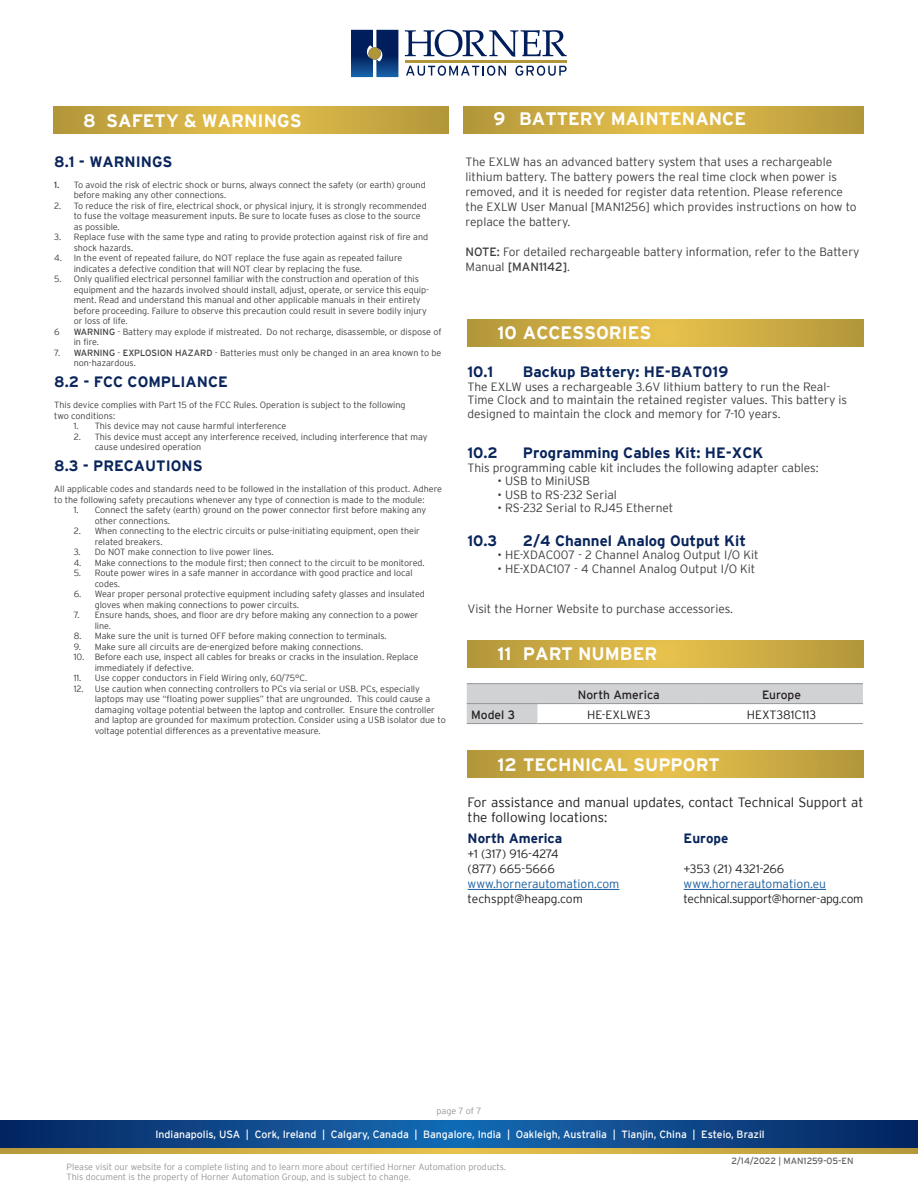
<style>
.page{position:relative;width:918px;height:1188px;background:#fff}
.page>*{position:absolute;margin:0;border:0;box-sizing:border-box;transform-origin:0 0}
.t1{font:700 18px "Interstate";color:#fff}
.t2{font:700 15px "Interstate";color:#09255b}
.t3{font:300 13.5px/15px "Interstate";color:#231f20}
.t4{font:700 13.5px "Interstate";color:#09255b}
.t5{font:300 12px/15px "Interstate";color:#3e3e3f}
.t6{font:300 12px "Interstate";letter-spacing:-.01em;color:#231f20}
.t7{font:300 12px "Interstate";color:#175d9e}
.t8{font:12px "Interstate";color:#231f20}
.t9{font:10.5px "Interstate";color:#fff}
.t10{font:300 9px/10.5px "Interstate";color:#3e3e3f}
.t11{font:300 9px/10.8px "Interstate";color:#939598}
.t12{font:9px "Interstate";color:#636366}
.s1{font-weight:400}
</style>
<div class="page">
<svg style="left:0;top:1120px;width:918px;height:29px;background:#144b87"></svg>
<svg style="left:0;top:1149px;width:918px;height:4px;background:#cead44"></svg>
<svg style="left:405px;top:30px;width:162px;height:27px"></svg>
<hr style="left:405px;top:60px;width:162px;height:3px;background:#b19539">
<svg style="left:351px;top:30px;width:47px;height:47px;background:#183e78"></svg>
<div style="left:368px;top:47px;width:13px;height:13px;background:#b19539;border-radius:50%"></div>
<svg style="left:406px;top:66px;width:100px;height:10px"></svg>
<svg style="left:515px;top:66px;width:52px;height:10px"></svg>
<svg style="left:53px;top:107px;width:396px;height:27px;background:#ccab43"></svg>
<svg style="left:467px;top:640px;width:396px;height:27px;background:#cdac43"></svg>
<svg style="left:467px;top:684px;width:396px;height:39px"></svg>
<hr style="left:467px;top:683px;width:70px;height:1px;background:#939598">
<hr style="left:537px;top:683px;width:163px;height:1px;background:#939598">
<hr style="left:700px;top:683px;width:163px;height:1px;background:#939598">
<hr style="left:467px;top:703px;width:70px;height:1px;background:#939598">
<hr style="left:537px;top:703px;width:163px;height:1px;background:#939598">
<hr style="left:700px;top:703px;width:163px;height:1px;background:#939598">
<hr style="left:467px;top:723px;width:70px;height:1px;background:#939598">
<hr style="left:537px;top:723px;width:163px;height:1px;background:#939598">
<hr style="left:700px;top:723px;width:163px;height:1px;background:#939598">
<svg style="left:464px;top:107px;width:400px;height:27px;background:#cdac43"></svg>
<svg style="left:467px;top:319px;width:396px;height:27px;background:#cdab43"></svg>
<svg style="left:468px;top:751px;width:396px;height:27px;background:#cdac43"></svg>
<hr style="left:468px;top:889px;width:151px;height:1px;background:#175d9e">
<hr style="left:684px;top:889px;width:142px;height:1px;background:#175d9e">
<p class="t1" style="left:83px;top:110px;width:220px">8 SAFETY &amp; WARNINGS</p>
<p class="t2" style="left:54px;top:153px;width:120px">8.1 - WARNINGS</p>
<p class="t10" style="left:74px;top:179px;width:354px;text-indent:-20px"><span class="s1">1.</span> To avoid the risk of electric shock or burns, always connect the safety (or earth) ground before making any other connections.</p>
<p class="t10" style="left:74px;top:200px;width:355px;text-indent:-20px">2. To reduce the risk of fire, electrical shock, or physical injury, it is strongly recommended to fuse the voltage measurement inputs. Be sure to locate fuses as close to the source as possible.</p>
<p class="t10" style="left:74px;top:232px;width:356px;text-indent:-20px">3. Replace fuse with the same type and rating to provide protection against risk of fire and shock hazards.</p>
<p class="t10" style="left:74px;top:253px;width:330px;text-indent:-20px">4. In the event of repeated failure, do NOT replace the fuse again as repeated failure indicates a defective condition that will NOT clear by replacing the fuse.</p>
<p class="t10" style="left:74px;top:274px;width:357px;text-indent:-20px">5. Only qualified electrical personnel familiar with the construction and operation of this equipment and the hazards involved should install, adjust, operate, or service this equip-</p>
<p class="t10" style="left:74px;top:295px;width:355px">ment. Read and understand this manual and other applicable manuals in their entirety before proceeding. Failure to observe this precaution could result in severe bodily injury or loss of life.</p>
<p class="t10" style="left:54px;top:326px;width:7px">6</p>
<p class="t10" style="left:74px;top:326px;width:369px"><span class="s1">WARNING</span> - Battery may explode if mistreated. Do not recharge, disassemble, or dispose of in fire.</p>
<p class="t10" style="left:74px;top:347px;width:369px;text-indent:-20px">7. <span class="s1">WARNING</span> - <span class="s1">EXPLOSION HAZARD</span> - Batteries must only be changed in an area known to be non-hazardous.</p>
<p class="t2" style="left:54px;top:374px;width:175px">8.2 - FCC COMPLIANCE</p>
<p class="t10" style="left:54px;top:400px;width:353px">This device complies with Part 15 of the FCC Rules. Operation is subject to the following two conditions:</p>
<p class="t10" style="left:74px;top:421px;width:214px">1. This device may not cause harmful interference</p>
<p class="t10" style="left:95px;top:431px;width:334px;text-indent:-21px">2. This device must accept any interference received, including interference that may cause undesired operation</p>
<p class="t2" style="left:54px;top:458px;width:150px">8.3 - PRECAUTIONS</p>
<p class="t10" style="left:54px;top:484px;width:389px">All applicable codes and standards need to be followed in the installation of this product. Adhere to the following safety precautions whenever any type of connection is made to the module:</p>
<p class="t10" style="left:95px;top:505px;width:333px;text-indent:-21px">1. Connect the safety (earth) ground on the power connector first before making any other connections.</p>
<p class="t10" style="left:95px;top:526px;width:327px;text-indent:-21px">2. When connecting to the electric circuits or pulse-initiating equipment, open their related breakers.</p>
<p class="t10" style="left:74px;top:547px;width:202px">3. Do NOT make connection to live power lines.</p>
<p class="t10" style="left:74px;top:557px;width:353px">4. Make connections to the module first; then connect to the circuit to be monitored.</p>
<p class="t10" style="left:95px;top:568px;width:319px;text-indent:-21px">5. Route power wires in a safe manner in accordance with good practice and local codes.</p>
<p class="t10" style="left:95px;top:589px;width:332px;text-indent:-21px">6. Wear proper personal protective equipment including safety glasses and insulated gloves when making connections to power circuits.</p>
<p class="t10" style="left:95px;top:610px;width:325px;text-indent:-21px">7. Ensure hands, shoes, and floor are dry before making any connection to a power line.</p>
<p class="t10" style="left:74px;top:631px;width:314px">8. Make sure the unit is turned OFF before making connection to terminals.</p>
<p class="t10" style="left:74px;top:641px;width:291px">9. Make sure all circuits are de-energized before making connections.</p>
<p class="t10" style="left:95px;top:652px;width:325px;text-indent:-21px">10. Before each use, inspect all cables for breaks or cracks in the insulation. Replace immediately if defective.</p>
<p class="t10" style="left:74px;top:673px;width:235px">11. Use copper conductors in Field Wiring only, 60/75°C.</p>
<p class="t10" style="left:95px;top:683px;width:353px;text-indent:-21px">12. Use caution when connecting controllers to PCs via serial or USB. PCs, especially laptops may use “floating power supplies” that are ungrounded. This could cause a damaging voltage potential between the laptop and controller. Ensure the controller and laptop are grounded for maximum protection. Consider using a USB isolator due to voltage potential differences as a preventative measure.</p>
<p class="t1" style="left:494px;top:108px;width:254px">9 BATTERY MAINTENANCE</p>
<p class="t5" style="left:466px;top:154px;width:393px">The EXLW has an advanced battery system that uses a rechargeable lithium battery. The battery powers the real time clock when power is removed, and it is needed for register data retention. Please reference the EXLW User Manual [MAN1256] which provides instructions on how to replace the battery.</p>
<p class="t5" style="left:466px;top:244px;width:396px"><span class="s1">NOTE:</span> For detailed rechargeable battery information, refer to the Battery<br>Manual <span class="s1">[MAN1142]</span>.</p>
<p class="t1" style="left:497px;top:323px;width:156px">10 ACCESSORIES</p>
<p class="t2" style="left:467px;top:363px;width:27px">10.1</p>
<p class="t2" style="left:523px;top:363px;width:207px">Backup Battery: HE-BAT019</p>
<p class="t5" style="left:467px;top:379px;width:381px;line-height:13.5px">The EXLW uses a rechargeable 3.6V lithium battery to run the Real-<br>Time Clock and to maintain the retained register values. This battery is designed to maintain the clock and memory for 7-10 years.</p>
<p class="t2" style="left:467px;top:444px;width:32px">10.2</p>
<p class="t2" style="left:523px;top:444px;width:242px">Programming Cables Kit: HE-XCK</p>
<p class="t5" style="left:467px;top:460px;width:353px">This programming cable kit includes the following adapter cables:</p>
<p class="t5" style="left:497px;top:473px;width:94px">• USB to MiniUSB</p>
<p class="t5" style="left:497px;top:487px;width:121px">• USB to RS-232 Serial</p>
<p class="t5" style="left:497px;top:500px;width:177px">• RS-232 Serial to RJ45 Ethernet</p>
<p class="t2" style="left:467px;top:532px;width:31px">10.3</p>
<p class="t2" style="left:523px;top:532px;width:225px">2/4 Channel Analog Output Kit</p>
<p class="t5" style="left:497px;top:547px;width:263px">• HE-XDAC007 - 2 Channel Analog Output I/O Kit</p>
<p class="t5" style="left:497px;top:561px;width:259px">• HE-XDAC107 - 4 Channel Analog Output I/O Kit</p>
<p class="t5" style="left:467px;top:601px;width:267px">Visit the Horner Website to purchase accessories.</p>
<p class="t1" style="left:497px;top:644px;width:161px">11 PART NUMBER</p>
<p class="t8" style="left:578px;top:688px;width:83px">North America</p>
<p class="t8" style="left:762px;top:688px;width:41px">Europe</p>
<p class="t8" style="left:471px;top:708px;width:45px">Model 3</p>
<p class="t6" style="left:587px;top:708px;width:65px">HE-EXLWE3</p>
<p class="t6" style="left:747px;top:708px;width:71px">HEXT381C113</p>
<p class="t1" style="left:498px;top:754px;width:224px">12 TECHNICAL SUPPORT</p>
<p class="t3" style="left:468px;top:795px;width:397px">For assistance and manual updates, contact Technical Support at the following locations:</p>
<p class="t4" style="left:468px;top:831px;width:96px">North America</p>
<p class="t4" style="left:684px;top:831px;width:46px">Europe</p>
<p class="t6" style="left:468px;top:847px;width:92px">+1 (317) 916-4274</p>
<p class="t6" style="left:468px;top:862px;width:89px">(877) 665-5666</p>
<p class="t6" style="left:684px;top:862px;width:102px">+353 (21) 4321-266</p>
<p class="t7" style="left:468px;top:877px;width:153px">www.hornerautomation.com</p>
<p class="t7" style="left:684px;top:877px;width:144px">www.hornerautomation.eu</p>
<p class="t6" style="left:468px;top:892px;width:117px">techsppt@heapg.com</p>
<p class="t6" style="left:684px;top:892px;width:181px">technical.support@horner-apg.com</p>
<p class="t11" style="left:437px;top:1105px;width:46px">page 7 of 7</p>
<p class="t9" style="left:156px;top:1128px;width:611px">Indianapolis, USA | Cork, Ireland | Calgary, Canada | Bangalore, India | Oakleigh, Australia | Tianjin, China | Esteio, Brazil</p>
<p class="t11" style="left:67px;top:1161px;width:441px">Please visit our website for a complete listing and to learn more about certified Horner Automation products.<br>This document is the property of Horner Automation Group, and is subject to change.</p>
<p class="t12" style="left:731px;top:1156px;width:124px">2/14/2022 | MAN1259-05-EN</p>
</div>
